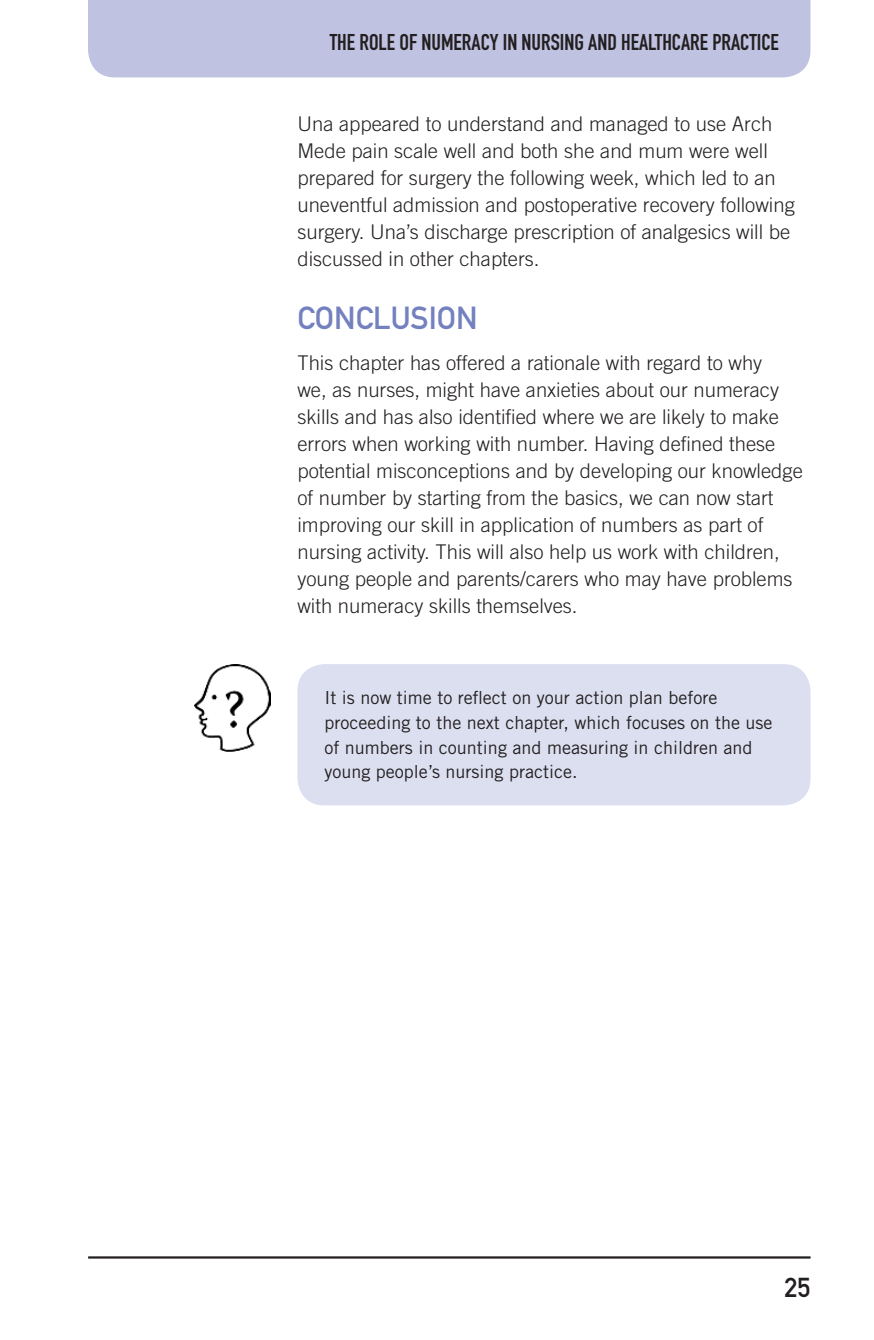
<style>
.page{position:relative;width:874px;height:1340px;background:#fff}
.page>*{position:absolute;margin:0;border:0;box-sizing:border-box;transform-origin:0 0}
.t1{font:31.5px "DIN Mittelschrift Std";color:#7481bf}
.t2{font:27px "DIN Mittelschrift Std";color:#231f20}
.t3{font:22.5px "DIN Engschrift Std";color:#231f20}
.t4{font:300 20.25px/27px "Trade Gothic LT Std";color:#231f20}
.t5{font:18px/24.8px "Trade Gothic LT Std";color:#231f20}
</style>
<div class="page">
<hr style="left:88px;top:1256px;width:722px;height:2px;background:#231f20">
<div style="left:88px;top:0;width:722px;height:77px;background:#bfc2e1"></div>
<div style="left:297px;top:664px;width:513px;height:141px;background:#dcdff0;border-radius:27px"></div>
<img style="left:195px;top:664px;width:75px;height:87px">
<p class="t3" style="left:330px;top:29px;width:449px">THE ROLE OF NUMERACY IN NURSING AND HEALTHCARE PRACTICE</p>
<p class="t4" style="left:297px;top:110px;width:499px">Una appeared to understand and managed to use Arch Mede pain scale well and both she and mum were well prepared for surgery the following week, which led to an uneventful admission and postoperative recovery following surgery. Una’s discharge prescription of analgesics will be discussed in other chapters.</p>
<h1 class="t1" style="left:297px;top:300px;width:182px">CONCLUSION</h1>
<p class="t4" style="left:297px;top:349px;width:507px">This chapter has offered a rationale with regard to why<br>we, as nurses, might have anxieties about our numeracy skills and has also identified where we are likely to make errors when working with number. Having defined these potential misconceptions and by developing our knowledge of number by starting from the basics, we can now start improving our skill in application of numbers as part of nursing activity. This will also help us work with children, young people and parents/carers who may have problems with numeracy skills themselves.</p>
<p class="t5" style="left:324px;top:685px;width:449px">It is now time to reflect on your action plan before proceeding to the next chapter, which focuses on the use of numbers in counting and measuring in children and young people’s nursing practice.</p>
<h2 class="t2" style="left:784px;top:1271px;width:27px">25</h2>
</div>
